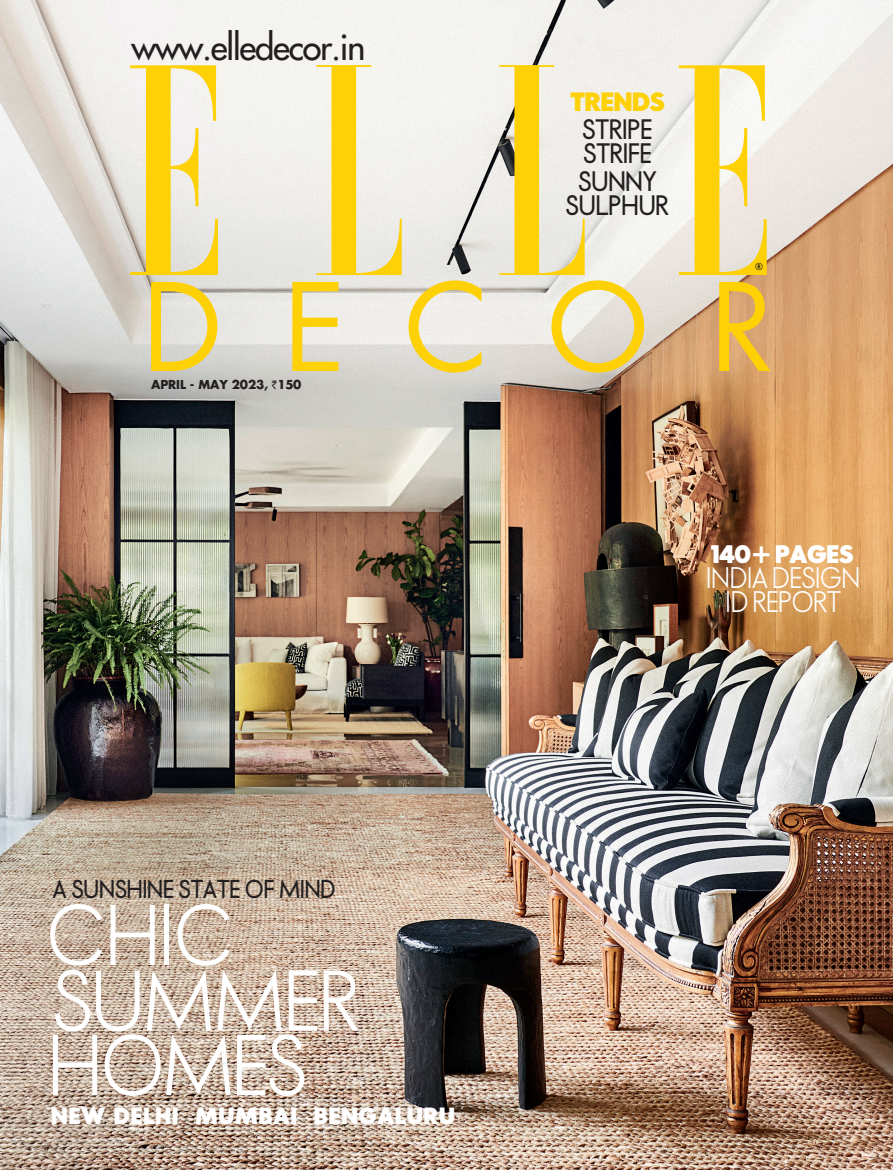
<style>
.page{position:relative;width:893px;height:1170px;background:#fff}
.page>*{position:absolute;margin:0;border:0;box-sizing:border-box;transform-origin:0 0}
.t1{font:500 78.15px/65.1px "Elle Nova C";color:#fff}
.t2{font:500 34.5px "Futura Std";letter-spacing:-.035em;color:#231f20}
.t3{font:500 27px/24px "Elle Nova C";color:#fff;text-align:center}
.t4{font:600 25.5px/24px "Elle Nova C Std";color:#231f20}
.t5{font:900 24px "Elle Nova C";color:#fed006}
.t6{font:600 23.4px "Elle Nova C Std";color:#231f20}
.t7{font:900 23.1px "Elle Nova C";color:#fff}
.t8{font:900 21.3px "Elle Nova C";letter-spacing:.05em;color:#fff}
.t9{font:700 12px "Futura Std";letter-spacing:-.01em;color:#231f20}
.t10{font:12px "Minion Pro";color:#231f20}
.t11{font:500 9.3px "Futura";color:#231f20}
.s1{font-family:"Rupee";font-weight:400}
.s2{font-size:25.95px}
</style>
<div class="page">
<img style="left:0;top:0;width:893px;height:1169px">
<svg style="left:130px;top:65px;width:637px;height:210px;fill:#f2ede9"></svg>
<svg style="left:151px;top:280px;width:620px;height:92px"></svg>
<p class="t2" style="left:131px;top:26px;width:235px">www.elledecor.in</p>
<p class="t9" style="left:151px;top:376px;width:152px">APRIL - MAY 2023, <span class="s1">`</span>150</p>
<p class="t6" style="left:53px;top:876px;width:284px">A SUNSHINE STATE OF MIND</p>
<p class="t1" style="left:48px;top:906px;width:313px">CHIC<br>SUMMER<br>HOMES</p>
<p class="t8" style="left:51px;top:1102px;width:405px">NEW DELHI MUMBAI BENGALURU</p>
<p class="t5" style="left:570px;top:86px;width:95px">TRENDS</p>
<p class="t4" style="left:583px;top:118px;width:71px">STRIPE<br>STRIFE</p>
<p class="t4" style="left:566px;top:170px;width:105px;text-align:center">SUNNY<br>SULPHUR</p>
<p class="t10" style="left:754px;top:258px;width:5px">®</p>
<p class="t11" style="left:755px;top:260px;width:9px">®</p>
<p class="t7" style="left:711px;top:539px;width:144px">140<span class="s2">+</span>PAGES</p>
<p class="t3" style="left:706px;top:566px;width:155px">INDIA DESIGN<br>ID REPORT</p>
</div>
